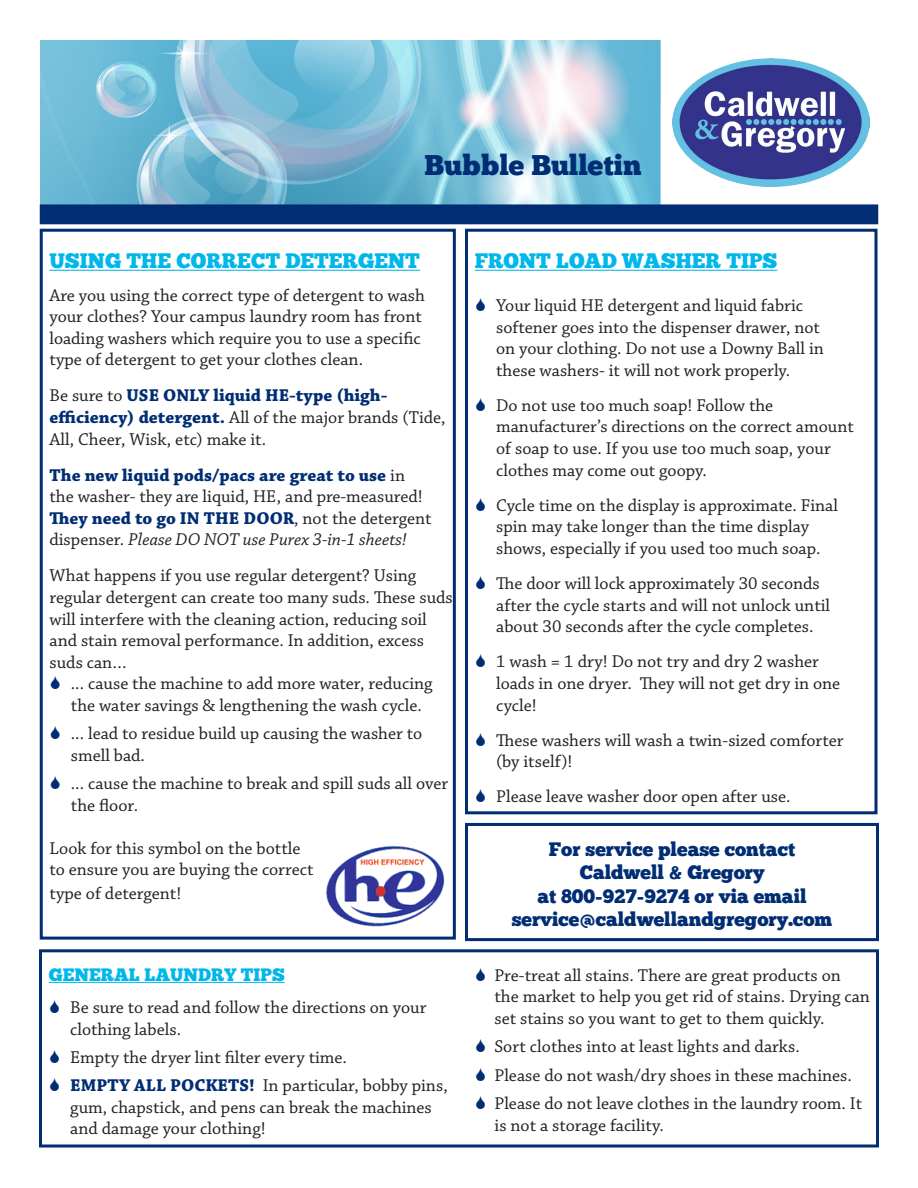
<style>
.page{position:relative;width:918px;height:1188px;background:#fff}
.page>*{position:absolute;margin:0;border:0;box-sizing:border-box;transform-origin:0 0}
.Standard_Paragraph{font:28.5px "Chunk Five";color:#002d73}
.t1{font:21px "Chunk Five";color:#00b7eb}
.t2{font:19.5px "Chunk Five";color:#002d73}
.Paragraph_Style_1{font:18px/21.6px "Chaparral Pro";color:#231f20}
.Standard_Paragraph-2{font:18px "Chunk Five";color:#00b7eb}
.s1{font-weight:700;color:#002d73}
.s2{font-style:italic}
</style>
<div class="page">
<img style="left:41px;top:40px;width:620px;height:164px">
<hr style="left:50px;top:270px;width:370px;height:1px;background:#00b7eb">
<div style="left:40px;top:229px;width:416px;height:711px;border:3px solid #002d73"></div>
<hr style="left:475px;top:270px;width:302px;height:1px;background:#00b7eb">
<div style="left:465px;top:229px;width:413px;height:585px;border:3px solid #002d73"></div>
<img style="left:673px;top:59px;width:196px;height:128px">
<div style="left:40px;top:204px;width:838px;height:20px;background:#002d73;border:2px solid #002d73"></div>
<img style="left:326px;top:845px;width:118px;height:82px">
<hr style="left:49px;top:982px;width:236px;height:1px;background:#00b7eb">
<div style="left:39px;top:949px;width:840px;height:199px;border:3px solid #002d73"></div>
<div style="left:465px;top:823px;width:414px;height:118px;border:3px solid #002d73"></div>
<p class="Standard_Paragraph" style="left:424px;top:148px;width:219px">Bubble Bulletin</p>
<p class="t1" style="left:50px;top:248px;width:372px">USING THE CORRECT DETERGENT</p>
<p class="Paragraph_Style_1" style="left:50px;top:285px;width:377px">Are you using the correct type of detergent to wash your clothes? Your campus laundry room has front loading washers which require you to use a specific type of detergent to get your clothes clean.</p>
<p class="Paragraph_Style_1" style="left:50px;top:386px;width:398px">Be sure to <span class="s1">USE ONLY liquid HE-type (high&shy;efficiency) detergent.</span> All of the major brands (Tide,<br>All, Cheer, Wisk, etc) make it.</p>
<p class="Paragraph_Style_1" style="left:50px;top:465px;width:384px"><span class="s1">The new liquid pods/pacs are great to use</span> in the washer- they are liquid, HE, and pre-measured!<br><span class="s1">They need to go IN THE DOOR</span>, not the detergent dispenser. <span class="s2">Please DO NOT use Purex 3-in-1 sheets!</span></p>
<p class="Paragraph_Style_1" style="left:50px;top:566px;width:405px">What happens if you use regular detergent? Using regular detergent can create too many suds. These suds will interfere with the cleaning action, reducing soil and stain removal performance. In addition, excess suds can…</p>
<p class="Paragraph_Style_1" style="left:71px;top:674px;width:363px">... cause the machine to add more water, reducing the water savings &amp; lengthening the wash cycle.</p>
<p class="Paragraph_Style_1" style="left:71px;top:724px;width:353px">... lead to residue build up causing the washer to smell bad.</p>
<p class="Paragraph_Style_1" style="left:71px;top:773px;width:379px">... cause the machine to break and spill suds all over the floor.</p>
<p class="Paragraph_Style_1" style="left:50px;top:838px;width:252px">Look for this symbol on the bottle</p>
<p class="Paragraph_Style_1" style="left:50px;top:859px;width:266px">to ensure you are buying the correct</p>
<p class="Paragraph_Style_1" style="left:50px;top:883px;width:133px">type of detergent!</p>
<p class="Standard_Paragraph-2" style="left:49px;top:964px;width:238px">GENERAL LAUNDRY TIPS</p>
<p class="Paragraph_Style_1" style="left:70px;top:997px;width:358px">Be sure to read and follow the directions on your clothing labels.</p>
<p class="Paragraph_Style_1" style="left:70px;top:1047px;width:278px">Empty the dryer lint filter every time.</p>
<p class="Paragraph_Style_1" style="left:70px;top:1075px;width:379px"><span class="s1">EMPTY ALL POCKETS!</span> In particular, bobby pins, gum, chapstick, and pens can break the machines and damage your clothing!</p>
<p class="t1" style="left:475px;top:248px;width:304px">FRONT LOAD WASHER TIPS</p>
<p class="Paragraph_Style_1" style="left:496px;top:295px;width:329px">Your liquid HE detergent and liquid fabric softener goes into the dispenser drawer, not on your clothing. Do not use a Downy Ball in these washers- it will not work properly.</p>
<p class="Paragraph_Style_1" style="left:496px;top:395px;width:359px">Do not use too much soap! Follow the manufacturer’s directions on the correct amount of soap to use. If you use too much soap, your clothes may come out goopy.</p>
<p class="Paragraph_Style_1" style="left:496px;top:495px;width:343px">Cycle time on the display is approximate. Final spin may take longer than the time display shows, especially if you used too much soap.</p>
<p class="Paragraph_Style_1" style="left:496px;top:573px;width:336px">The door will lock approximately 30 seconds after the cycle starts and will not unlock until about 30 seconds after the cycle completes.</p>
<p class="Paragraph_Style_1" style="left:496px;top:652px;width:346px">1 wash = 1 dry! Do not try and dry 2 washer loads in one dryer. They will not get dry in one cycle!</p>
<p class="Paragraph_Style_1" style="left:496px;top:730px;width:349px">These washers will wash a twin-sized comforter (by itself)!</p>
<p class="Paragraph_Style_1" style="left:496px;top:787px;width:296px">Please leave washer door open after use.</p>
<p class="t2" style="left:549px;top:838px;width:248px">For service please contact</p>
<p class="t2" style="left:580px;top:861px;width:186px">Caldwell &amp; Gregory</p>
<p class="t2" style="left:537px;top:884px;width:271px">at 800-927-9274 or via email</p>
<p class="t2" style="left:512px;top:908px;width:322px">service@caldwellandgregory.com</p>
<p class="Paragraph_Style_1" style="left:494px;top:965px;width:377px">Pre-treat all stains. There are great products on<br>the market to help you get rid of stains. Drying can set stains so you want to get to them quickly.</p>
<p class="Paragraph_Style_1" style="left:494px;top:1037px;width:307px">Sort clothes into at least lights and darks.</p>
<p class="Paragraph_Style_1" style="left:494px;top:1065px;width:359px">Please do not wash/dry shoes in these machines.</p>
<p class="Paragraph_Style_1" style="left:494px;top:1093px;width:369px">Please do not leave clothes in the laundry room. It is not a storage facility.</p>
</div>
